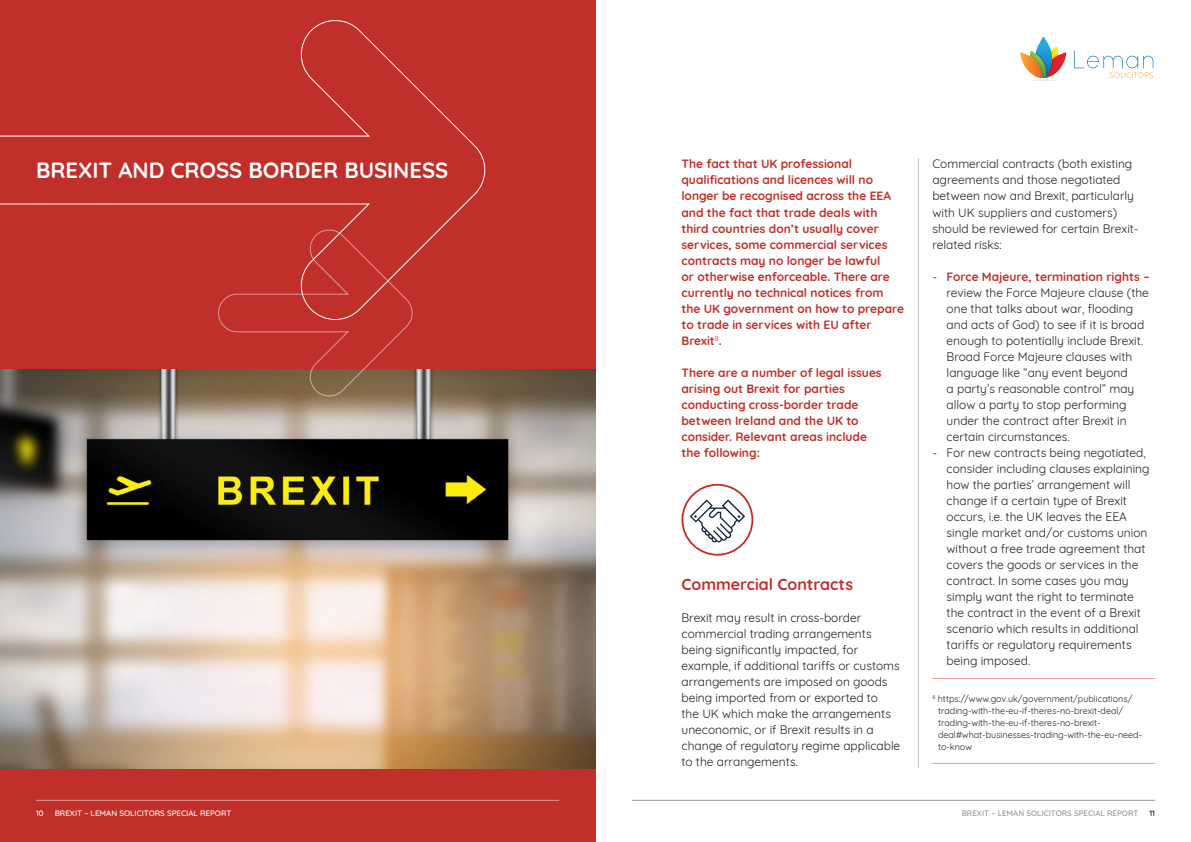
<style>
.page{position:relative;width:1191px;height:842px;background:#fff}
.page>*{position:absolute;margin:0;border:0;box-sizing:border-box;transform-origin:0 0}
.t1{font:700 22px "Quicksand";color:#fff}
.t2{font:700 16px "Quicksand";color:#c12f2a}
.t3{font:12px/16px "Quicksand";color:#231f20}
.t4{font:700 12px/16px "Quicksand";color:#c12f2a}
.t5{font:9px/12px "Quicksand";color:#231f20}
.t6{font:500 8px "Quicksand";color:#fff}
.t7{font:500 8px "Quicksand";color:#939598}
.t8{font:500 8px "Quicksand";color:#231f20}
.s1{font-weight:700;color:#c12f2a}
</style>
<div class="page">
<div style="left:0;top:0;width:595px;height:842px;background:#c12f2a"></div>
<hr style="left:36px;top:800px;width:523px;height:1px;background:#fff">
<hr style="left:632px;top:800px;width:523px;height:1px;background:#939598">
<svg style="left:0;top:20px;width:486px;height:297px"></svg>
<hr style="left:918px;top:158px;width:1px;height:610px;background:#bcbdc0">
<img style="left:0;top:370px;width:595px;height:398px">
<svg style="left:218px;top:229px;width:194px;height:167px"></svg>
<svg style="left:1074px;top:50px;width:79px;height:28px"></svg>
<svg style="left:1020px;top:37px;width:46px;height:44px"></svg>
<div style="left:681px;top:484px;width:72px;height:72px;border:2px solid #c12f2a;border-radius:50%"></div>
<svg style="left:689px;top:499px;width:56px;height:43px"></svg>
<hr style="left:932px;top:678px;width:223px;height:1px;background:#ed9b8e">
<hr style="left:932px;top:763px;width:223px;height:1px;background:#ed9b8e">
<h1 class="t1" style="left:36px;top:152px;width:414px">BREXIT AND CROSS BORDER BUSINESS</h1>
<p class="t4" style="left:681px;top:155px;width:224px">The fact that UK professional qualifications and licences will no longer be recognised across the EEA and the fact that trade deals with third countries don’t usually cover services, some commercial services contracts may no longer be lawful<br>or otherwise enforceable. There are currently no technical notices from the UK government on how to prepare to trade in services with EU after<br>Brexit<sup>8</sup>.</p>
<p class="t4" style="left:681px;top:363px;width:202px">There are a number of legal issues arising out Brexit for parties conducting cross-border trade between Ireland and the UK to consider. Relevant areas include the following:</p>
<h2 class="t2" style="left:681px;top:571px;width:173px">Commercial Contracts</h2>
<p class="t3" style="left:681px;top:608px;width:220px">Brexit may result in cross-border commercial trading arrangements being significantly impacted, for example, if additional tariffs or customs arrangements are imposed on goods being imported from or exported to<br>the UK which make the arrangements uneconomic, or if Brexit results in a change of regulatory regime applicable to the arrangements.</p>
<p class="t3" style="left:932px;top:155px;width:208px">Commercial contracts (both existing agreements and those negotiated between now and Brexit, particularly with UK suppliers and customers) should be reviewed for certain Brexit&shy;related risks:</p>
<p class="t3" style="left:946px;top:267px;width:204px;text-indent:-14px">- <span class="s1">Force Majeure, termination rights – </span>review the Force Majeure clause (the one that talks about war, flooding and acts of God) to see if it is broad enough to potentially include Brexit.<br>Broad Force Majeure clauses with language like “any event beyond<br>a party’s reasonable control” may allow a party to stop performing under the contract after Brexit in certain circumstances.</p>
<p class="t3" style="left:946px;top:443px;width:204px;text-indent:-14px">- For new contracts being negotiated, consider including clauses explaining how the parties’ arrangement will change if a certain type of Brexit occurs, i.e. the UK leaves the EEA single market and/or customs union without a free trade agreement that covers the goods or services in the contract. In some cases you may simply want the right to terminate the contract in the event of a Brexit scenario which results in additional tariffs or regulatory requirements being imposed.</p>
<p class="t5" style="left:938px;top:692px;width:206px;text-indent:-6px"><sup>8</sup> https://www.gov.uk/government/publications/ trading-with-the-eu-if-theres-no-brexit-deal/ trading-with-the-eu-if-theres-no-brexit&shy;deal#what-businesses-trading-with-the-eu-need&shy;to-know</p>
<p class="t6" style="left:36px;top:807px;width:9px">10</p>
<p class="t6" style="left:55px;top:807px;width:178px">BREXIT – LEMAN SOLICITORS SPECIAL REPORT</p>
<p class="t7" style="left:961px;top:807px;width:178px">BREXIT – LEMAN SOLICITORS SPECIAL REPORT</p>
<p class="t8" style="left:1149px;top:807px;width:7px">11</p>
</div>
